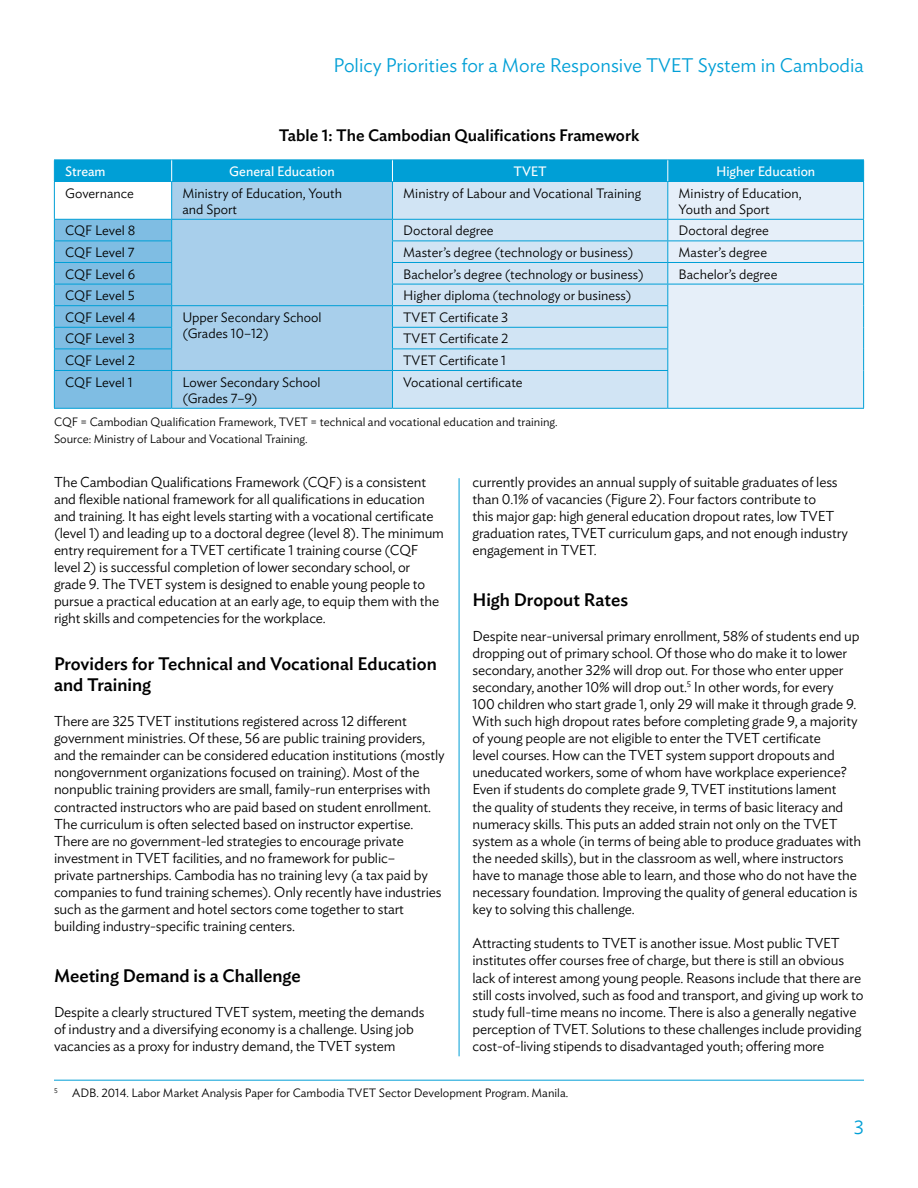
<style>
.page{position:relative;width:918px;height:1188px;background:#fff}
.page>*{position:absolute;margin:0;border:0;box-sizing:border-box;transform-origin:0 0}
.t1{font:300 19.5px "Ideal Sans";color:#009fd6}
.t2{font:500 18px/21px "Ideal Sans";color:#000}
.t3{font:500 16.5px "Ideal Sans";color:#000}
.t4{font:300 14.25px/17.1px "Ideal Sans";letter-spacing:-.01em;color:#000}
.t5{font:300 13.5px/16.2px "Ideal Sans";color:#000}
.t6{font:13.5px "Ideal Sans";color:#fff}
.t7{font:300 12px/17.4px "Ideal Sans";color:#000}
</style>
<div class="page">
<hr style="left:459px;top:478px;width:1px;height:578px;background:#009fd6">
<hr style="left:54px;top:1080px;width:810px;height:1px;background:#009fd6">
<div style="left:172px;top:182px;width:220px;height:226px;background:#a8cfeb"></div>
<div style="left:393px;top:182px;width:274px;height:226px;background:#d1e4f4"></div>
<div style="left:668px;top:182px;width:195px;height:226px;background:#e6eff9"></div>
<hr style="left:54px;top:181px;width:118px;height:1px;background:#009fd6">
<hr style="left:54px;top:182px;width:1px;height:37px;background:#009fd6">
<hr style="left:172px;top:181px;width:220px;height:1px;background:#009fd6">
<hr style="left:171px;top:182px;width:1px;height:37px;background:#009fd6">
<hr style="left:392px;top:181px;width:276px;height:1px;background:#009fd6">
<hr style="left:392px;top:182px;width:1px;height:37px;background:#009fd6">
<hr style="left:668px;top:181px;width:196px;height:1px;background:#009fd6">
<hr style="left:667px;top:182px;width:1px;height:37px;background:#009fd6">
<hr style="left:863px;top:182px;width:1px;height:37px;background:#009fd6">
<hr style="left:172px;top:219px;width:220px;height:1px;background:#009fd6">
<hr style="left:392px;top:219px;width:276px;height:1px;background:#009fd6">
<hr style="left:668px;top:219px;width:196px;height:1px;background:#009fd6">
<hr style="left:392px;top:241px;width:276px;height:1px;background:#009fd6">
<hr style="left:668px;top:241px;width:196px;height:1px;background:#009fd6">
<hr style="left:392px;top:262px;width:276px;height:1px;background:#009fd6">
<hr style="left:668px;top:262px;width:196px;height:1px;background:#009fd6">
<hr style="left:392px;top:284px;width:276px;height:1px;background:#009fd6">
<hr style="left:668px;top:284px;width:196px;height:1px;background:#009fd6">
<hr style="left:172px;top:305px;width:220px;height:1px;background:#009fd6">
<hr style="left:392px;top:305px;width:276px;height:1px;background:#009fd6">
<hr style="left:392px;top:327px;width:276px;height:1px;background:#009fd6">
<svg style="left:54px;top:219px;width:118px;height:189px;background:#78bbe2"></svg>
<hr style="left:392px;top:349px;width:276px;height:1px;background:#009fd6">
<svg style="left:392px;top:220px;width:1px;height:150px"></svg>
<svg style="left:667px;top:220px;width:1px;height:150px"></svg>
<svg style="left:863px;top:220px;width:1px;height:150px"></svg>
<hr style="left:54px;top:370px;width:118px;height:1px;background:#009fd6">
<hr style="left:54px;top:371px;width:1px;height:37px;background:#009fd6">
<hr style="left:172px;top:370px;width:220px;height:1px;background:#009fd6">
<hr style="left:171px;top:371px;width:1px;height:37px;background:#009fd6">
<hr style="left:392px;top:370px;width:276px;height:1px;background:#009fd6">
<hr style="left:392px;top:371px;width:1px;height:37px;background:#009fd6">
<hr style="left:667px;top:371px;width:1px;height:37px;background:#009fd6">
<hr style="left:863px;top:370px;width:1px;height:38px;background:#009fd6">
<hr style="left:54px;top:408px;width:118px;height:1px;background:#009fd6">
<hr style="left:172px;top:408px;width:220px;height:1px;background:#009fd6">
<hr style="left:392px;top:408px;width:276px;height:1px;background:#009fd6">
<hr style="left:668px;top:408px;width:196px;height:1px;background:#009fd6">
<div style="left:54px;top:160px;width:810px;height:21px;background:#009fd6"></div>
<h1 class="t1" style="left:334px;top:50px;width:532px">Policy Priorities for a More Responsive TVET System in Cambodia</h1>
<p class="t3" style="left:279px;top:122px;width:362px">Table 1: The Cambodian Qualifications Framework</p>
<p class="t6" style="left:65px;top:161px;width:42px">Stream</p>
<p class="t6" style="left:229px;top:161px;width:107px">General Education</p>
<p class="t6" style="left:513px;top:161px;width:35px">TVET</p>
<p class="t6" style="left:716px;top:161px;width:101px">Higher Education</p>
<p class="t5" style="left:65px;top:184px;width:70px">Governance</p>
<p class="t5" style="left:182px;top:184px;width:161px">Ministry of Education, Youth and Sport</p>
<p class="t5" style="left:403px;top:184px;width:239px">Ministry of Labour and Vocational Training</p>
<p class="t5" style="left:679px;top:184px;width:125px">Ministry of Education,<br>Youth and Sport</p>
<p class="t5" style="left:65px;top:222px;width:72px">CQF Level 8</p>
<p class="t5" style="left:403px;top:222px;width:92px">Doctoral degree</p>
<p class="t5" style="left:679px;top:222px;width:92px">Doctoral degree</p>
<p class="t5" style="left:65px;top:243px;width:71px">CQF Level 7</p>
<p class="t5" style="left:403px;top:243px;width:232px">Master’s degree (technology or business)</p>
<p class="t5" style="left:679px;top:243px;width:90px">Master’s degree</p>
<p class="t5" style="left:65px;top:265px;width:72px">CQF Level 6</p>
<p class="t5" style="left:403px;top:265px;width:242px">Bachelor’s degree (technology or business)</p>
<p class="t5" style="left:679px;top:265px;width:100px">Bachelor’s degree</p>
<p class="t5" style="left:65px;top:286px;width:71px">CQF Level 5</p>
<p class="t5" style="left:403px;top:286px;width:230px">Higher diploma (technology or business)</p>
<p class="t5" style="left:65px;top:308px;width:72px">CQF Level 4</p>
<p class="t5" style="left:182px;top:308px;width:141px">Upper Secondary School (Grades 10–12)</p>
<p class="t5" style="left:403px;top:308px;width:106px">TVET Certificate 3</p>
<p class="t5" style="left:65px;top:330px;width:71px">CQF Level 3</p>
<p class="t5" style="left:403px;top:330px;width:107px">TVET Certificate 2</p>
<p class="t5" style="left:65px;top:351px;width:71px">CQF Level 2</p>
<p class="t5" style="left:403px;top:351px;width:104px">TVET Certificate 1</p>
<p class="t5" style="left:65px;top:373px;width:69px">CQF Level 1</p>
<p class="t5" style="left:182px;top:373px;width:140px">Lower Secondary School (Grades 7–9)</p>
<p class="t5" style="left:403px;top:373px;width:121px">Vocational certificate</p>
<p class="t7" style="left:54px;top:412px;width:505px">CQF = Cambodian Qualification Framework, TVET = technical and vocational education and training.<br>Source: Ministry of Labour and Vocational Training.</p>
<p class="t4" style="left:54px;top:472px;width:392px">The Cambodian Qualifications Framework (CQF) is a consistent and flexible national framework for all qualifications in education and training. It has eight levels starting with a vocational certificate (level 1) and leading up to a doctoral degree (level 8). The minimum entry requirement for a TVET certificate 1 training course (CQF level 2) is successful completion of lower secondary school, or grade 9. The TVET system is designed to enable young people to pursue a practical education at an early age, to equip them with the right skills and competencies for the workplace.</p>
<p class="t2" style="left:54px;top:652px;width:384px">Providers for Technical and Vocational Education and Training</p>
<p class="t4" style="left:54px;top:711px;width:392px">There are 325 TVET institutions registered across 12 different government ministries. Of these, 56 are public training providers, and the remainder can be considered education institutions (mostly nongovernment organizations focused on training). Most of the nonpublic training providers are small, family-run enterprises with contracted instructors who are paid based on student enrollment.<br>The curriculum is often selected based on instructor expertise.<br>There are no government-led strategies to encourage private investment in TVET facilities, and no framework for public–<br>private partnerships. Cambodia has no training levy (a tax paid by companies to fund training schemes). Only recently have industries such as the garment and hotel sectors come together to start building industry-specific training centers.</p>
<p class="t2" style="left:54px;top:964px;width:248px">Meeting Demand is a Challenge</p>
<p class="t4" style="left:54px;top:1002px;width:372px">Despite a clearly structured TVET system, meeting the demands of industry and a diversifying economy is a challenge. Using job vacancies as a proxy for industry demand, the TVET system</p>
<p class="t4" style="left:473px;top:472px;width:377px">currently provides an annual supply of suitable graduates of less than 0.1% of vacancies (Figure 2). Four factors contribute to<br>this major gap: high general education dropout rates, low TVET graduation rates, TVET curriculum gaps, and not enough industry engagement in TVET.</p>
<p class="t2" style="left:472px;top:588px;width:157px">H igh Dropout Rates</p>
<p class="t4" style="left:472px;top:626px;width:390px">Despite near-universal primary enrollment, 58% of students end up dropping out of primary school. Of those who do make it to lower secondary, another 32% will drop out. For those who enter upper secondary, another 10% will drop out.<sup>5</sup> In other words, for every<br>100 children who start grade 1, only 29 will make it through grade 9.<br>With such high dropout rates before completing grade 9, a majority of young people are not eligible to enter the TVET certificate<br>level courses. How can the TVET system support dropouts and uneducated workers, some of whom have workplace experience?<br>Even if students do complete grade 9, TVET institutions lament<br>the quality of students they receive, in terms of basic literacy and numeracy skills. This puts an added strain not only on the TVET system as a whole (in terms of being able to produce graduates with the needed skills), but in the classroom as well, where instructors have to manage those able to learn, and those who do not have the necessary foundation. Improving the quality of general education is key to solving this challenge.</p>
<p class="t4" style="left:473px;top:934px;width:392px">Attracting students to TVET is another issue. Most public TVET institutes offer courses free of charge, but there is still an obvious lack of interest among young people. Reasons include that there are still costs involved, such as food and transport, and giving up work to study full-time means no income. There is also a generally negative perception of TVET. Solutions to these challenges include providing cost-of-living stipends to disadvantaged youth; offering more</p>
<p class="t7" style="left:54px;top:1083px;width:516px"><sup>5</sup> ADB. 2014. Labor Market Analysis Paper for Cambodia TVET Sector Development Program. Manila.</p>
<h1 class="t1" style="left:854px;top:1112px;width:12px">3</h1>
</div>
